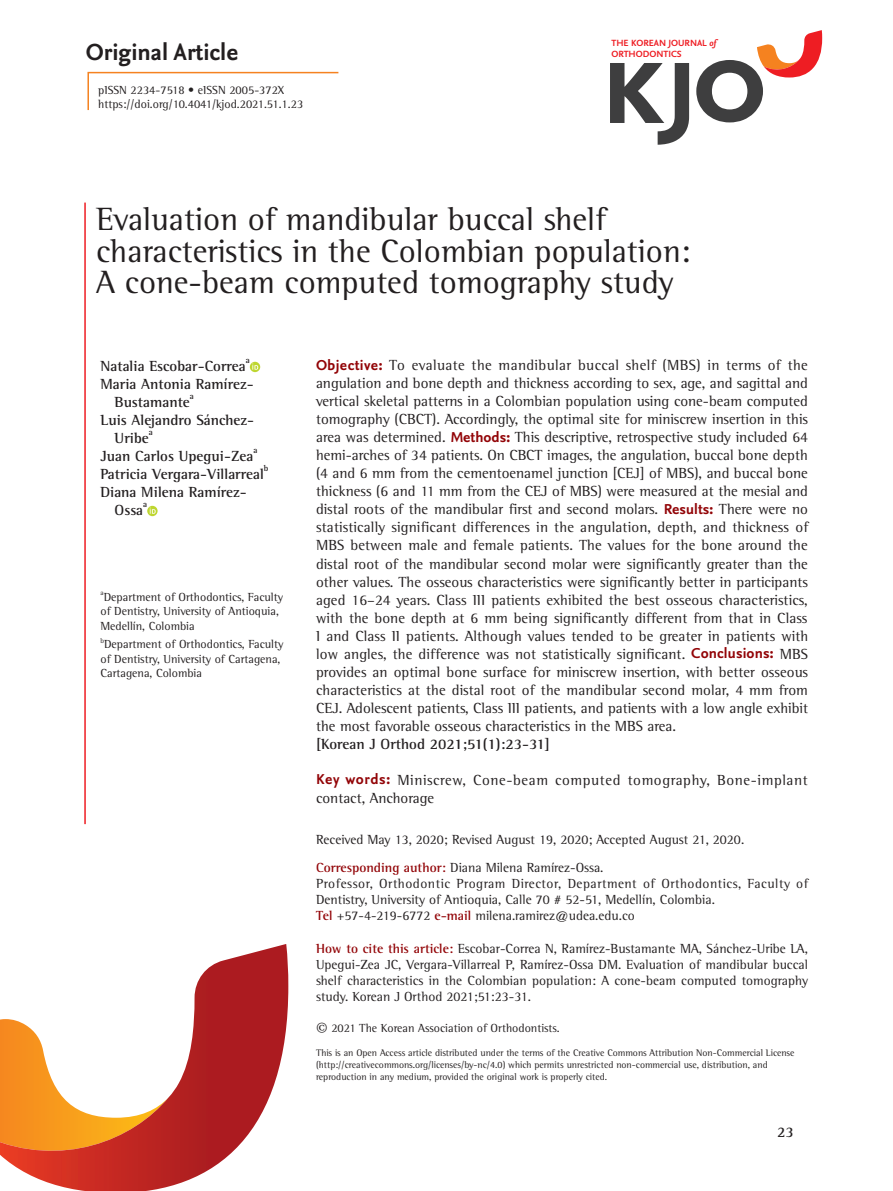
<style>
.page{position:relative;width:893px;height:1191px;background:#fff}
.page>*{position:absolute;margin:0;border:0;box-sizing:border-box;transform-origin:0 0}
.t1{font:33px/31.3px "Rotis Semi Serif Std";color:#231f20}
.t2{font:700 24.3px "Nexus Sans";color:#231f20}
.t3{font:15px/18px "Rotis Semi Serif Std";color:#231f20;text-align:justify}
.t4{font:700 15px/18px "Rotis Semi Serif Std";color:#231f20}
.t5{font:15px/18px "Rotis Semi Serif Std";letter-spacing:.04em;color:#231f20}
.t6{font:13.5px/16.2px "Rotis Semi Serif Std";color:#231f20}
.t7{font:12px/14.4px "Rotis Semi Serif Std";color:#231f20}
.t8{font:9.75px/11.7px "Rotis Semi Serif Std";color:#231f20}
.t9{font:9.45px "Nexus Sans Bold SC";color:#ee1d23}
.t10{font:700 8.7px "Rotis Semi Serif Std";color:#231f20}
.t11{font:7.05px "Rotis Semi Serif Std";color:#231f20}
.s1{font-family:"Nexus Sans";font-weight:700;font-style:italic}
.s2{font-family:"Nexus Sans";font-weight:700;color:#920407}
.s3{font-weight:700;color:#920407}
.s4{font-family:"Minion Pro";font-size:16.5px}
</style>
<div class="page">
<svg style="left:0;top:944px;width:288px;height:247px"></svg>
<svg style="left:250px;top:362px;width:10px;height:10px"></svg>
<svg style="left:252px;top:363px;width:6px;height:7px"></svg>
<svg style="left:147px;top:506px;width:11px;height:10px"></svg>
<svg style="left:150px;top:507px;width:6px;height:7px"></svg>
<hr style="left:84px;top:203px;width:2px;height:621px;background:#ee1d23">
<svg style="left:696px;top:30px;width:126px;height:92px"></svg>
<svg style="left:610px;top:63px;width:79px;height:82px"></svg>
<svg style="left:87px;top:71px;width:252px;height:40px"></svg>
<p class="t9" style="left:611px;top:37px;width:106px">THE KOREAN JOURNAL <span class="s1">of</span></p>
<h2 class="t2" style="left:86px;top:37px;width:154px">Original Article</h2>
<p class="t9" style="left:611px;top:48px;width:72px">ORTHODONTICS</p>
<p class="t7" style="left:98px;top:82px;width:207px">pISSN 2234-7518 • eISSN 2005-372X https://doi.org/10.4041/kjod.2021.51.1.23</p>
<h1 class="t1" style="left:96px;top:203px;width:596px">Evaluation of mandibular buccal shelf characteristics in the Colombian population:<br>A cone-beam computed tomography study</h1>
<p class="t4" style="left:100px;top:356px;width:147px">Natalia Escobar-Correa</p>
<p class="t10" style="left:246px;top:355px;width:6px">a</p>
<p class="t4" style="left:115px;top:374px;width:140px;text-indent:-14px">Maria Antonia Ramírez-<br>Bustamante</p>
<p class="t10" style="left:190px;top:391px;width:6px">a</p>
<p class="t4" style="left:115px;top:410px;width:141px;text-indent:-14px">Luis Alejandro Sánchez-<br>Uribe</p>
<p class="t10" style="left:149px;top:427px;width:6px">a</p>
<p class="t4" style="left:100px;top:446px;width:154px">Juan Carlos Upegui-Zea</p>
<p class="t10" style="left:253px;top:445px;width:6px">a</p>
<p class="t4" style="left:100px;top:464px;width:165px">Patricia Vergara-Villarreal</p>
<p class="t10" style="left:264px;top:463px;width:6px">b</p>
<p class="t4" style="left:115px;top:482px;width:134px;text-indent:-14px">Diana Milena Ramírez-<br>Ossa</p>
<p class="t10" style="left:143px;top:499px;width:6px">a</p>
<p class="t11" style="left:100px;top:588px;width:5px">a</p>
<p class="t7" style="left:100px;top:589px;width:184px">Department of Orthodontics, Faculty of Dentistry, University of Antioquia,<br>Medellín, Colombia</p>
<p class="t11" style="left:100px;top:636px;width:5px">b</p>
<p class="t7" style="left:100px;top:637px;width:185px;text-indent:4px">Department of Orthodontics, Faculty of Dentistry, University of Cartagena,<br>Cartagena, Colombia</p>
<p class="t3" style="left:316px;top:356px;width:494px"><span class="s2">Objective:</span> To evaluate the mandibular buccal shelf (MBS) in terms of the angulation and bone depth and thickness according to sex, age, and sagittal and vertical skeletal patterns in a Colombian population using cone-beam computed tomography (CBCT). Accordingly, the optimal site for miniscrew insertion in this area was determined. <span class="s2">Methods:</span> This descriptive, retrospective study included 64 hemi-arches of 34 patients. On CBCT images, the angulation, buccal bone depth (4 and 6 mm from the cementoenamel junction [CEJ] of MBS), and buccal bone thickness (6 and 11 mm from the CEJ of MBS) were measured at the mesial and distal roots of the mandibular first and second molars. <span class="s2">Results:</span> There were no statistically significant differences in the angulation, depth, and thickness of MBS between male and female patients. The values for the bone around the distal root of the mandibular second molar were significantly greater than the other values. The osseous characteristics were significantly better in participants aged 16–24 years. Class III patients exhibited the best osseous characteristics, with the bone depth at 6 mm being significantly different from that in Class I and Class II patients. Although values tended to be greater in patients with low angles, the difference was not statistically significant. <span class="s2">Conclusions:</span> MBS provides an optimal bone surface for miniscrew insertion, with better osseous characteristics at the distal root of the mandibular second molar, 4 mm from CEJ. Adolescent patients, Class III patients, and patients with a low angle exhibit the most favorable osseous characteristics in the MBS area.</p>
<p class="t4" style="left:316px;top:734px;width:235px">[Korean J Orthod 2021;51(1):23-31]</p>
<p class="t5" style="left:316px;top:770px;width:493px"><span class="s2">Key words:</span> Miniscrew, Cone-beam computed tomography, Bone-implant contact, Anchorage</p>
<p class="t6" style="left:316px;top:825px;width:430px;line-height:28px">Received May 13, 2020; Revised August 19, 2020; Accepted August 21, 2020.<br><span class="s3">Corresponding author:</span> Diana Milena Ramírez-Ossa.</p>
<p class="t6" style="left:316px;top:875px;width:494px">Professor, Orthodontic Program Director, Department of Orthodontics, Faculty of<br>Dentistry, University of Antioquia, Calle 70 # 52-51, Medellín, Colombia.<br><span class="s3">Tel</span> +57-4-219-6772 <span class="s3">e-mail</span> milena.ramirez@udea.edu.co</p>
<p class="t6" style="left:316px;top:940px;width:494px;text-align:justify"><span class="s3">How to cite this article:</span> Escobar-Correa N, Ramírez-Bustamante MA, Sánchez-Uribe LA, Upegui-Zea JC, Vergara-Villarreal P, Ramírez-Ossa DM. Evaluation of mandibular buccal shelf characteristics in the Colombian population: A cone-beam computed tomography study. Korean J Orthod 2021;51:23-31.</p>
<p class="t7" style="left:316px;top:1020px;width:245px"><span class="s4">©</span> 2021 The Korean Association of Orthodontists.</p>
<p class="t8" style="left:316px;top:1047px;width:480px">This is an Open Access article distributed under the terms of the Creative Commons Attribution Non-Commercial License (http://creativecommons.org/licenses/by-nc/4.0) which permits unrestricted non-commercial use, distribution, and reproduction in any medium, provided the original work is properly cited.</p>
<p class="t4" style="left:777px;top:1122px;width:18px">23</p>
</div>
